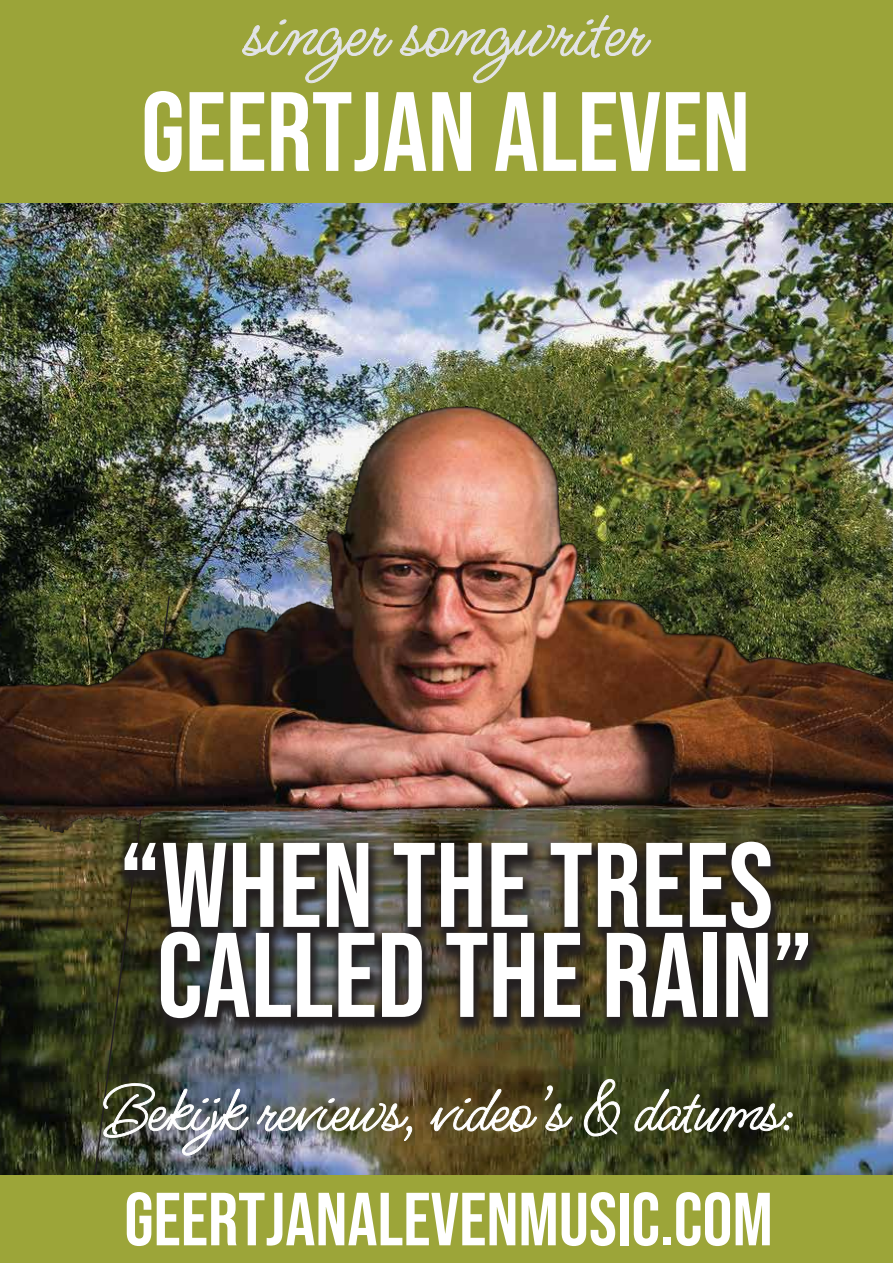
<style>
.page{position:relative;width:893px;height:1263px;background:#fff}
.page>*{position:absolute;margin:0;border:0;box-sizing:border-box;transform-origin:0 0}
.t1{font:120px/90px "Bebas Neue";color:#fff;text-align:center}
.t2{font:112.5px "Bebas Neue";color:#fff}
.t3{font:75px "Bebas Neue";color:#fff}
.t4{font:75px "Ms Madi";color:#e2e3e6}
.t5{font:67.5px "Ms Madi";color:#fff}
</style>
<div class="page">
<img style="left:0;top:203px;width:893px;height:203px">
<img style="left:0;top:1131px;width:893px;height:44px">
<img style="left:0;top:406px;width:893px;height:367px">
<img style="left:0;top:773px;width:893px;height:358px">
<div style="left:0;top:0;width:893px;height:203px;background:#9ba439"></div>
<svg style="left:242px;top:19px;width:150px;height:64px"></svg>
<svg style="left:400px;top:15px;width:251px;height:68px"></svg>
<img style="left:103px;top:1083px;width:145px;height:72px">
<img style="left:257px;top:1098px;width:155px;height:43px">
<svg style="left:431px;top:1089px;width:106px;height:43px;background:#716443"></svg>
<svg style="left:545px;top:1085px;width:27px;height:46px"></svg>
<svg style="left:584px;top:1079px;width:36px;height:57px;background:#575e44"></svg>
<svg style="left:634px;top:1089px;width:159px;height:44px;background:#52563c"></svg>
<div style="left:0;top:1175px;width:893px;height:88px;background:#9ca539"></div>
<p class="t4" style="left:245px;top:-15px;width:402px">singer songwriter</p>
<h2 class="t2" style="left:141px;top:68px;width:611px">GEERTJAN ALEVEN</h2>
<h1 class="t1" style="left:120px;top:839px;width:695px">“WHEN THE TREES<br>CALLED THE RAIN”</h1>
<p class="t5" style="left:102px;top:1067px;width:694px">Bekijk reviews, video’s &amp; datums:</p>
<p class="t3" style="left:124px;top:1177px;width:650px">GEERTJANALEVENMUSIC.COM</p>
</div>
